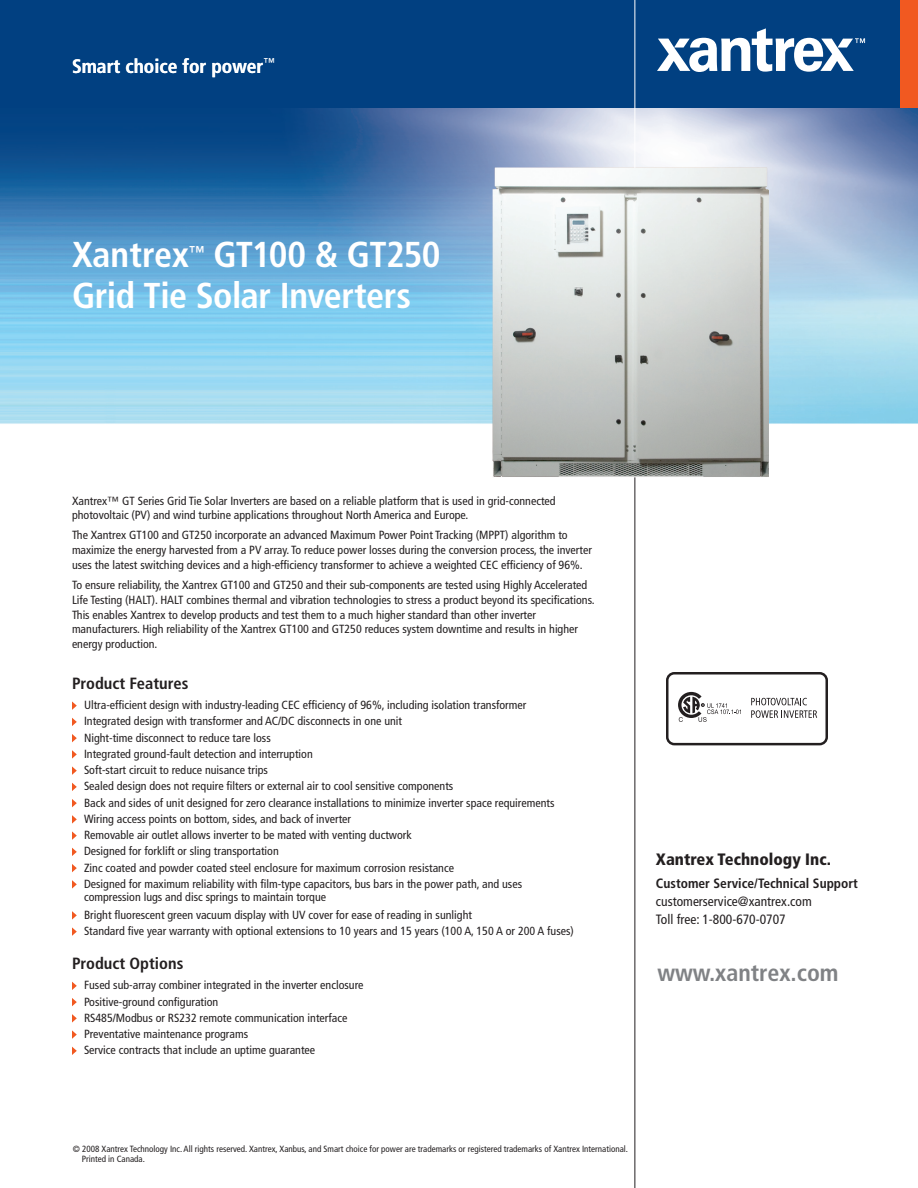
<style>
.page{position:relative;width:918px;height:1188px;background:#fff}
.page>*{position:absolute;margin:0;border:0;box-sizing:border-box;transform-origin:0 0}
.t1{font:700 condensed 36px/40.5px "Frutiger";letter-spacing:-.015em;color:#fff}
.t2{font:700 condensed 24px "Frutiger";color:#808285}
.subheader{font:700 condensed 19.5px "Frutiger";color:#fff}
.address_header{font:900 condensed 16.5px "Frutiger";color:#231f20}
.t3{font:700 condensed 16.2px "Frutiger";color:#231f20}
.t4{font:700 condensed 15.75px "Frutiger";color:#fff}
.address_body{font:700 condensed 13.5px/18px "Frutiger";color:#231f20}
.address_body-2{font:condensed 13.5px "Frutiger";color:#231f20}
.t5{font:condensed 11.85px/14.7px "Frutiger";color:#231f20}
.subheader-2{font:700 condensed 11.4px "Frutiger";color:#fff}
.t6{font:condensed 9px/10.5px "Frutiger";color:#231f20}
.s1{font-weight:400}
</style>
<div class="page">
<div style="left:0;top:0;width:918px;height:108px;background:#014081"></div>
<img style="left:0;top:108px;width:918px;height:373px">
<hr style="left:634px;top:0;width:1px;height:168px;background:#fff">
<hr style="left:634px;top:477px;width:1px;height:711px;background:#231f20">
<div style="left:900px;top:0;width:18px;height:108px;background:#f15921"></div>
<svg style="left:657px;top:28px;width:208px;height:44px"></svg>
<svg style="left:72px;top:701px;width:5px;height:9px"></svg>
<svg style="left:72px;top:718px;width:5px;height:8px"></svg>
<svg style="left:72px;top:734px;width:5px;height:8px"></svg>
<svg style="left:72px;top:750px;width:5px;height:9px"></svg>
<svg style="left:72px;top:766px;width:5px;height:9px"></svg>
<svg style="left:72px;top:783px;width:5px;height:8px"></svg>
<svg style="left:72px;top:799px;width:5px;height:8px"></svg>
<svg style="left:72px;top:815px;width:5px;height:9px"></svg>
<svg style="left:72px;top:831px;width:5px;height:9px"></svg>
<svg style="left:72px;top:848px;width:5px;height:8px"></svg>
<svg style="left:72px;top:864px;width:5px;height:8px"></svg>
<svg style="left:72px;top:880px;width:5px;height:9px"></svg>
<svg style="left:72px;top:911px;width:5px;height:9px"></svg>
<svg style="left:72px;top:927px;width:5px;height:9px"></svg>
<svg style="left:72px;top:982px;width:5px;height:8px"></svg>
<svg style="left:72px;top:998px;width:5px;height:8px"></svg>
<svg style="left:72px;top:1014px;width:5px;height:9px"></svg>
<svg style="left:72px;top:1030px;width:5px;height:9px"></svg>
<svg style="left:72px;top:1047px;width:5px;height:8px"></svg>
<div style="left:666px;top:672px;width:162px;height:73px;border:3px solid #231f20;border-radius:7px"></div>
<svg style="left:751px;top:698px;width:66px;height:20px"></svg>
<svg style="left:678px;top:692px;width:63px;height:30px"></svg>
<p class="subheader" style="left:72px;top:54px;width:193px">Smart choice for power</p>
<p class="subheader-2" style="left:263px;top:56px;width:13px">™</p>
<p class="t1" style="left:72px;top:234px;width:370px;text-indent:141px">GT100 &amp; GT250<br>Grid Tie Solar Inverters</p>
<p class="t1" style="left:72px;top:234px;width:119px">Xantrex</p>
<p class="t4" style="left:189px;top:242px;width:17px">™</p>
<p class="t5" style="left:72px;top:493px;width:485px">Xantrex™ GT Series Grid Tie Solar Inverters are based on a reliable platform that is used in grid-connected photovoltaic (PV) and wind turbine applications throughout North America and Europe.</p>
<p class="t5" style="left:72px;top:528px;width:521px">The Xantrex GT100 and GT250 incorporate an advanced Maximum Power Point Tracking (MPPT) algorithm to maximize the energy harvested from a PV array. To reduce power losses during the conversion process, the inverter uses the latest switching devices and a high-efficiency transformer to achieve a weighted CEC efficiency of 96%.</p>
<p class="t5" style="left:72px;top:578px;width:524px">To ensure reliability, the Xantrex GT100 and GT250 and their sub-components are tested using Highly Accelerated Life Testing (HALT). HALT combines thermal and vibration technologies to stress a product beyond its specifications.<br>This enables Xantrex to develop products and test them to a much higher standard than other inverter manufacturers. High reliability of the Xantrex GT100 and GT250 reduces system downtime and results in higher energy production.</p>
<p class="t3" style="left:72px;top:674px;width:118px">Product Features</p>
<p class="t5" style="left:84px;top:698px;width:444px">Ultra-efficient design with industry-leading CEC efficiency of 96%, including isolation transformer</p>
<p class="t5" style="left:84px;top:714px;width:320px">Integrated design with transformer and AC/DC disconnects in one unit</p>
<p class="t5" style="left:84px;top:730px;width:188px">Night-time disconnect to reduce tare loss</p>
<p class="t5" style="left:84px;top:747px;width:230px">Integrated ground-fault detection and interruption</p>
<p class="t5" style="left:84px;top:763px;width:185px">Soft-start circuit to reduce nuisance trips</p>
<p class="t5" style="left:84px;top:779px;width:371px">Sealed design does not require filters or external air to cool sensitive components</p>
<p class="t5" style="left:84px;top:795px;width:472px">Back and sides of unit designed for zero clearance installations to minimize inverter space requirements</p>
<p class="t5" style="left:84px;top:811px;width:269px">Wiring access points on bottom, sides, and back of inverter</p>
<p class="t5" style="left:84px;top:828px;width:329px">Removable air outlet allows inverter to be mated with venting ductwork</p>
<p class="t5" style="left:84px;top:844px;width:196px">Designed for forklift or sling transportation</p>
<p class="t5" style="left:84px;top:860px;width:372px">Zinc coated and powder coated steel enclosure for maximum corrosion resistance</p>
<p class="t5" style="left:84px;top:877px;width:440px;line-height:13.4px">Designed for maximum reliability with film-type capacitors, bus bars in the power path, and uses compression lugs and disc springs to maintain torque</p>
<p class="t5" style="left:84px;top:907px;width:390px">Bright fluorescent green vacuum display with UV cover for ease of reading in sunlight</p>
<p class="t5" style="left:84px;top:924px;width:491px">Standard five year warranty with optional extensions to 10 years and 15 years (100 A, 150 A or 200 A fuses)</p>
<p class="t3" style="left:72px;top:954px;width:113px">Product Options</p>
<p class="t5" style="left:84px;top:978px;width:281px">Fused sub-array combiner integrated in the inverter enclosure</p>
<p class="t5" style="left:84px;top:994px;width:136px">Positive-ground configuration</p>
<p class="t5" style="left:84px;top:1010px;width:265px">RS485/Modbus or RS232 remote communication interface</p>
<p class="t5" style="left:84px;top:1027px;width:166px">Preventative maintenance programs</p>
<p class="t5" style="left:84px;top:1043px;width:233px">Service contracts that include an uptime guarantee</p>
<p class="address_header" style="left:656px;top:850px;width:176px">Xantrex Technology Inc.</p>
<p class="address_body" style="left:656px;top:874px;width:203px">Customer Service/Technical Support <span class="s1">customerservice@xantrex.com</span></p>
<p class="address_body-2" style="left:656px;top:911px;width:131px">Toll free: 1-800-670-0707</p>
<p class="t2" style="left:657px;top:958px;width:183px">www.xantrex.com</p>
<p class="t6" style="left:82px;top:1143px;width:548px;text-indent:-9px">© 2008 Xantrex Technology Inc. All rights reserved. Xantrex, Xanbus, and Smart choice for power are trademarks or registered trademarks of Xantrex International.<br>Printed in Canada.</p>
</div>
